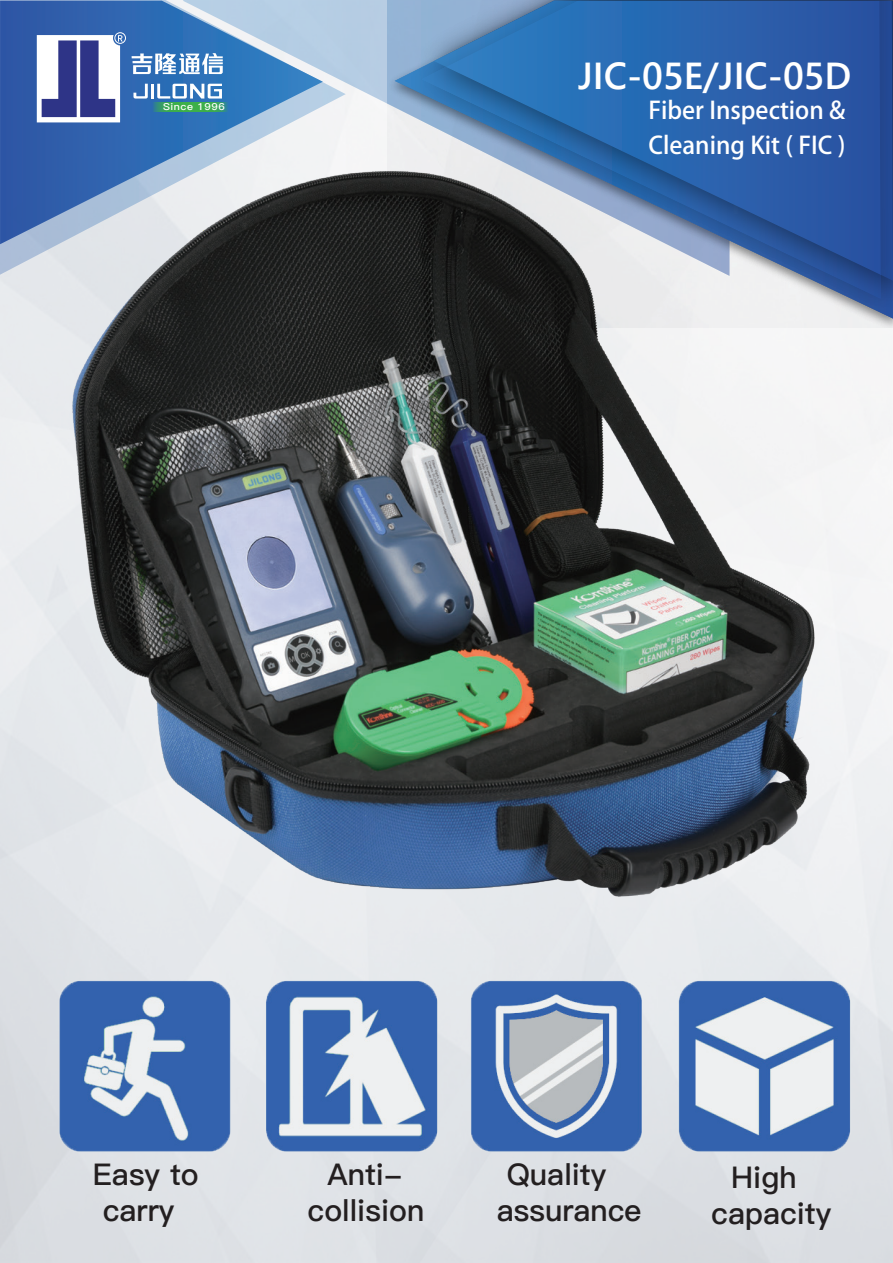
<style>
.page{position:relative;width:893px;height:1263px;background:#fff}
.page>*{position:absolute;margin:0;border:0;box-sizing:border-box;transform-origin:0 0}
.t1{font:600 37.5px "Segoe UI";color:#fff}
.t2{font:30px/36px "Ping Fang SC Bold";color:#231f20;text-align:center}
.t3{font:24px/34.8px "Adobe Heiti Std";color:#fff}
.t4{font:9.6px "Ping Fang SC Bold";letter-spacing:.05em;color:#fff;scale:1.11 1}
</style>
<div class="page">
<img style="left:1px;top:0;width:892px;height:1263px">
<img style="left:387px;top:1px;width:506px;height:79px">
<svg style="left:422px;top:1px;width:459px;height:79px;background:#366eb3"></svg>
<svg style="left:0;top:1px;width:323px;height:79px;background:#5f8cc3"></svg>
<svg style="left:132px;top:53px;width:91px;height:21px"></svg>
<svg style="left:37px;top:32px;width:89px;height:48px"></svg>
<img style="left:0;top:1006px;width:207px;height:181px">
<img style="left:207px;top:1006px;width:206px;height:181px">
<img style="left:413px;top:1006px;width:207px;height:181px">
<img style="left:620px;top:1006px;width:273px;height:181px">
<img style="left:0;top:80px;width:893px;height:926px">
<p class="t1" style="left:578px;top:40px;width:275px">JIC-05E/JIC-05D</p>
<p class="t4" style="left:163px;top:101px;width:57px">Since 1996</p>
<p class="t3" style="left:648px;top:93px;width:199px">Fiber Inspection &amp;<br>Cleaning Kit ( FIC )</p>
<p class="t2" style="left:93px;top:1157px;width:108px">Easy to carry</p>
<p class="t2" style="left:308px;top:1157px;width:118px">Anti&shy;collision</p>
<p class="t2" style="left:497px;top:1157px;width:146px;text-align:left;text-indent:10px">Quality assurance</p>
<p class="t2" style="left:711px;top:1160px;width:122px">High capacity</p>
</div>
